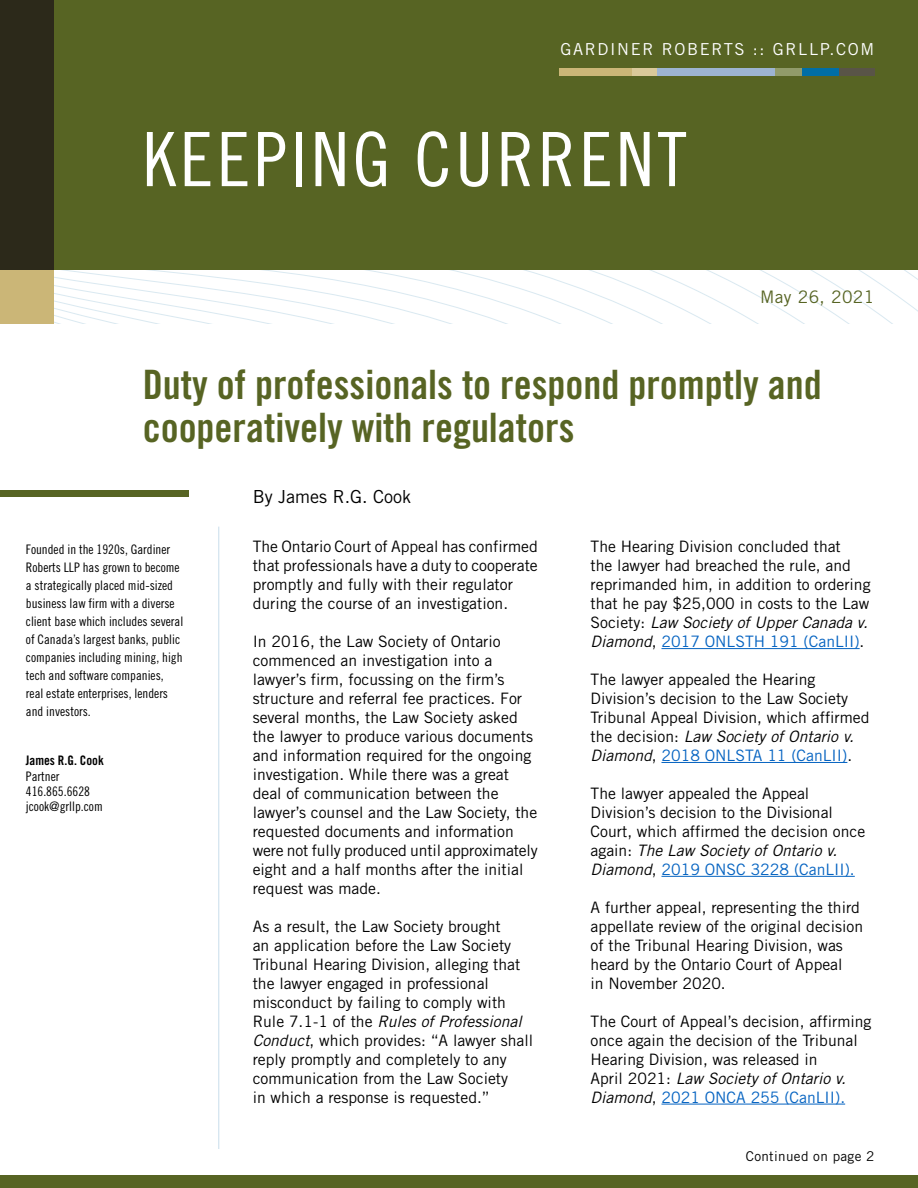
<style>
.page{position:relative;width:918px;height:1188px;background:#fff}
.page>*{position:absolute;margin:0;border:0;box-sizing:border-box;transform-origin:0 0}
.t1{font:75px "Trade Gothic LT Std Cn 18";letter-spacing:.05em;color:#fff}
.t2{font:40.5px/43.5px "Trade Gothic LT Std Bd Cn 20";color:#576423}
.t3{font:18px "Trade Gothic LT Std";color:#000}
.t4{font:17.25px "Trade Gothic LT Std";letter-spacing:.025em;color:#576423}
.t5{font:16.5px "Trade Gothic LT Std";letter-spacing:.1em;color:#fff}
.t6{font:15.75px/19px "Trade Gothic LT Std";color:#000}
.t7{font:13.5px "Trade Gothic LT Std";letter-spacing:.025em;color:#000}
.t8{font:13.2px/18px "Trade Gothic LT Std Cn 18";color:#000}
.t9{font:13.2px "Trade Gothic LT Std Bd Cn 20";color:#000}
.s1{font-style:italic}
.s2{color:#0563c1}
</style>
<div class="page">
<svg style="left:54px;top:270px;width:864px;height:54px"></svg>
<div style="left:54px;top:0;width:864px;height:270px;background:#576423"></div>
<div style="left:0;top:490px;width:189px;height:7px;background:#576423"></div>
<hr style="left:218px;top:527px;width:1px;height:622px;background:#c8ddeb">
<div style="left:0;top:0;width:54px;height:270px;background:#2c291a"></div>
<div style="left:0;top:270px;width:54px;height:54px;background:#cbb677"></div>
<hr style="left:661px;top:648px;width:199px;height:1px;background:#0563c1">
<hr style="left:661px;top:762px;width:186px;height:1px;background:#0563c1">
<hr style="left:661px;top:876px;width:194px;height:1px;background:#0563c1">
<hr style="left:661px;top:1104px;width:184px;height:1px;background:#0563c1">
<div style="left:0;top:1175px;width:918px;height:13px;background:#576423"></div>
<div style="left:559px;top:68px;width:74px;height:8px;background:#cbb677"></div>
<div style="left:633px;top:68px;width:25px;height:8px;background:#dac99a"></div>
<div style="left:657px;top:68px;width:118px;height:8px;background:#9db4d2"></div>
<div style="left:775px;top:68px;width:28px;height:8px;background:#919b6a"></div>
<div style="left:803px;top:68px;width:36px;height:8px;background:#006ea5"></div>
<div style="left:839px;top:68px;width:35px;height:8px;background:#595447"></div>
<p class="t5" style="left:560px;top:39px;width:315px">GARDINER ROBERTS :: GRLLP.COM</p>
<h1 class="t1" style="left:143px;top:115px;width:545px">KEEPING CURRENT</h1>
<p class="t4" style="left:760px;top:286px;width:116px">May 26, 2021</p>
<h2 class="t2" style="left:143px;top:362px;width:681px">Duty of professionals to respond promptly and cooperatively with regulators</h2>
<p class="t8" style="left:26px;top:540px;width:159px">Founded in the 1920s, Gardiner<br>Roberts LLP has grown to become a strategically placed mid-sized business law firm with a diverse client base which includes several of Canada’s largest banks, public companies including mining, high tech and software companies, real estate enterprises, lenders and investors.</p>
<p class="t9" style="left:26px;top:753px;width:79px">James R.G. Cook</p>
<p class="t8" style="left:26px;top:768px;width:78px;line-height:15.1px">Partner<br>416.865.6628 jcook@grllp.com</p>
<p class="t3" style="left:253px;top:486px;width:160px">By James R.G. Cook</p>
<p class="t6" style="left:253px;top:537px;width:287px">The Ontario Court of Appeal has confirmed that professionals have a duty to cooperate promptly and fully with their regulator during the course of an investigation.</p>
<p class="t6" style="left:253px;top:632px;width:287px">In 2016, the Law Society of Ontario commenced an investigation into a lawyer’s firm, focussing on the firm’s structure and referral fee practices. For several months, the Law Society asked the lawyer to produce various documents and information required for the ongoing investigation. While there was a great deal of communication between the lawyer’s counsel and the Law Society, the requested documents and information were not fully produced until approximately eight and a half months after the initial request was made.</p>
<p class="t6" style="left:253px;top:916px;width:282px">As a result, the Law Society brought<br>an application before the Law Society Tribunal Hearing Division, alleging that the lawyer engaged in professional misconduct by failing to comply with Rule 7.1-1 of the <span class="s1">Rules of Professional Conduct</span>, which provides: “A lawyer shall reply promptly and completely to any communication from the Law Society<br>in which a response is requested.”</p>
<p class="t6" style="left:591px;top:537px;width:282px">The Hearing Division concluded that<br>the lawyer had breached the rule, and reprimanded him, in addition to ordering that he pay $25,000 in costs to the Law Society: <span class="s1">Law Society of Upper Canada v.<br>Diamond</span>, <span class="s2">2017 ONLSTH 191 (CanLII)</span>.</p>
<p class="t6" style="left:591px;top:670px;width:281px">The lawyer appealed the Hearing Division’s decision to the Law Society Tribunal Appeal Division, which affirmed the decision: <span class="s1">Law Society of Ontario v.<br>Diamond</span>, <span class="s2">2018 ONLSTA 11 (CanLII)</span>.</p>
<p class="t6" style="left:591px;top:784px;width:276px">The lawyer appealed the Appeal Division’s decision to the Divisional Court, which affirmed the decision once again: <span class="s1">The Law Society of Ontario v.<br>Diamond</span>, <span class="s2">2019 ONSC 3228 (CanLII).</span></p>
<p class="t6" style="left:591px;top:897px;width:274px">A further appeal, representing the third appellate review of the original decision of the Tribunal Hearing Division, was heard by the Ontario Court of Appeal<br>in November 2020.</p>
<p class="t6" style="left:591px;top:1011px;width:282px">The Court of Appeal’s decision, affirming once again the decision of the Tribunal Hearing Division, was released in<br>April 2021: <span class="s1">Law Society of Ontario v.<br>Diamond</span>, <span class="s2">2021 ONCA 255 (CanLII).</span></p>
<p class="t7" style="left:746px;top:1148px;width:130px">Continued on page 2</p>
</div>
